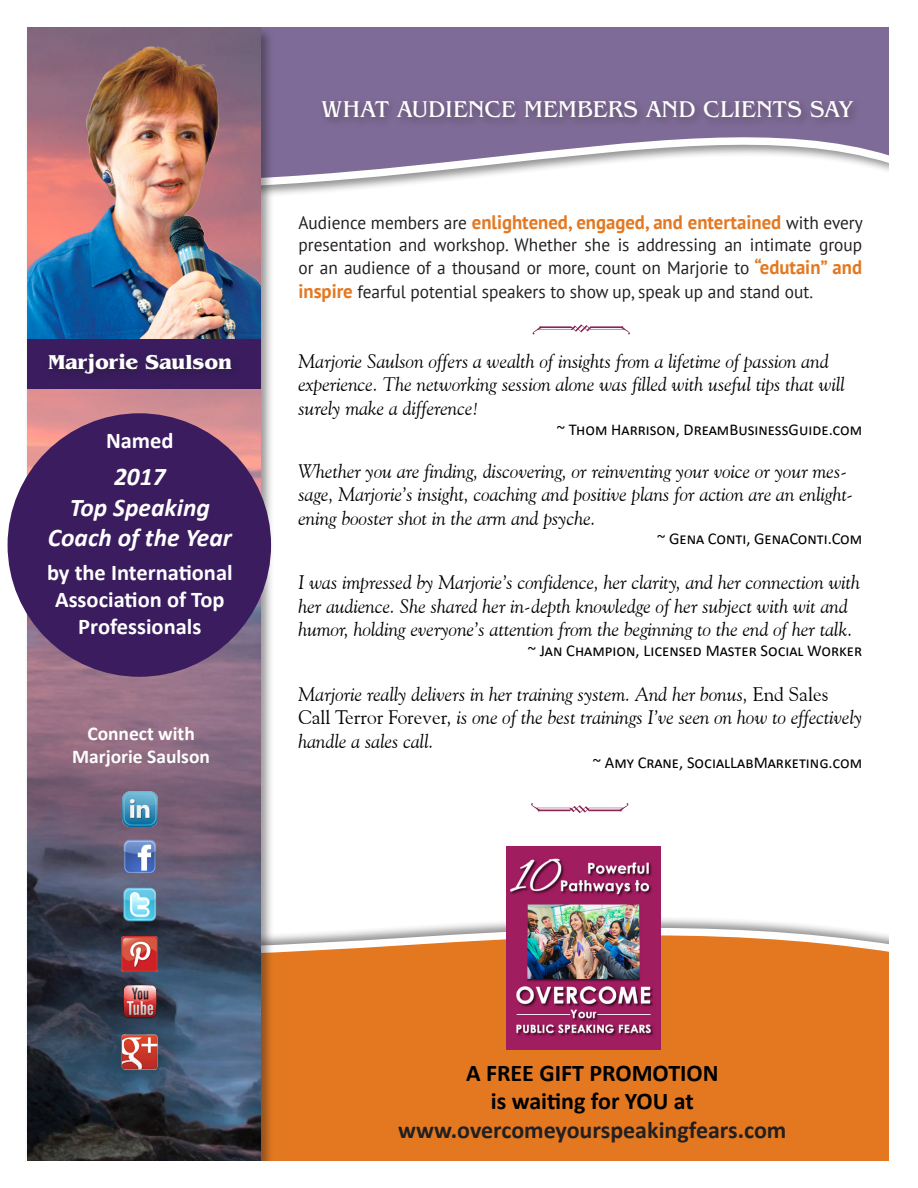
<style>
.page{position:relative;width:918px;height:1188px;background:#fff}
.page>*{position:absolute;margin:0;border:0;box-sizing:border-box;transform-origin:0 0}
.t1{font:italic 700 25.5px/30.6px "Calibri";color:#fff;text-align:center}
.t2{font:700 24px "Calibri";color:#000}
.t3{font:700 24px "Calibri";color:#231f20}
.t4{font:24px "Benguiat";color:#fff}
.t5{font:700 22.5px/27px "Calibri";color:#fff;text-align:center}
.t6{font:700 21px "Benguiat";color:#fff}
.quote{font:italic 19.5px/23.4px "Goudy Old Style BT";color:#000}
.t7{font:700 19.5px "PT Sans";color:#e37821;scale:.96 1}
.t8{font:700 19.5px "Calibri";color:#fff}
.t9{font:18px/23.4px "PT Sans";color:#231f20;text-align:justify;scale:.96 1}
.author{font:16.5px "Calibri";color:#000}
.s1{font-weight:400;font-size:18px;color:#231f20}
.s2{font-weight:700;font-size:19.5px;color:#e37821}
.s3{font-style:normal}
</style>
<div class="page">
<svg style="left:274px;top:803px;width:615px;height:358px;fill:#e37821"></svg>
<svg style="left:274px;top:27px;width:615px;height:168px;fill:#7f6b97"></svg>
<img style="left:507px;top:847px;width:153px;height:203px">
<div style="left:318px;top:96px;width:546px;height:33px;background:#79668f"></div>
<svg style="left:533px;top:324px;width:97px;height:10px"></svg>
<svg style="left:531px;top:803px;width:97px;height:10px"></svg>
<div style="left:24px;top:26px;width:250px;height:1162px;background:#231f20;opacity:.45"></div>
<img style="left:27px;top:389px;width:234px;height:772px">
<img style="left:27px;top:27px;width:234px;height:312px">
<div style="left:27px;top:339px;width:234px;height:50px;background:#3a1c5f"></div>
<div style="left:45px;top:349px;width:197px;height:35px;background:#231f20;opacity:.5"></div>
<img style="left:122px;top:840px;width:35px;height:35px">
<img style="left:122px;top:791px;width:35px;height:35px">
<img style="left:122px;top:936px;width:35px;height:35px">
<img style="left:122px;top:888px;width:35px;height:35px">
<img style="left:122px;top:984px;width:35px;height:35px">
<img style="left:122px;top:1035px;width:35px;height:35px">
<div style="left:0;top:1161px;width:918px;height:27px;background:#fff"></div>
<div style="left:8px;top:413px;width:263px;height:264px;background:#3a1c5f;border-radius:50%"></div>
<p class="t6" style="left:48px;top:350px;width:185px">Marjorie Saulson</p>
<p class="t5" style="left:106px;top:427px;width:69px">Named</p>
<p class="t1" style="left:114px;top:461px;width:53px">2017</p>
<p class="t1" style="left:48px;top:491px;width:185px">Top Speaking<br>Coach of the Year</p>
<p class="t5" style="left:47px;top:559px;width:187px">by the International<br>Association of Top<br>Professionals</p>
<p class="t8" style="left:87px;top:719px;width:109px">Connect with</p>
<p class="t8" style="left:72px;top:743px;width:139px">Marjorie Saulson</p>
<p class="t4" style="left:321px;top:96px;width:534px">WHAT AUDIENCE MEMBERS AND CLIENTS SAY</p>
<p class="t7" style="left:298px;top:210px;width:589px"><span class="s1">Audience members are</span> enlightened, engaged, and entertained <span class="s1">with every</span></p>
<p class="t9" style="left:298px;top:233px;width:589px">presentation and workshop. Whether she is addressing an intimate group or an audience of a thousand or more, count on Marjorie to <span class="s2">“edutain” and inspire</span> fearful potential speakers to show up, speak up and stand out.</p>
<p class="quote" style="left:298px;top:349px;width:548px">Marjorie Saulson offers a wealth of insights from a lifetime of passion and experience. The networking session alone was filled with useful tips that will surely make a difference!</p>
<p class="author" style="left:557px;top:418px;width:307px">~ Thom Harrison, DreamBusinessGuide.com</p>
<p class="quote" style="left:298px;top:459px;width:556px">Whether you are finding, discovering, or reinventing your voice or your mes&shy;sage, Marjorie’s insight, coaching and positive plans for action are an enlight&shy;ening booster shot in the arm and psyche.</p>
<p class="author" style="left:657px;top:527px;width:207px">~ Gena Conti, GenaConti.Com</p>
<p class="quote" style="left:298px;top:571px;width:563px">I was impressed by Marjorie’s confidence, her clarity, and her connection with her audience. She shared her in-depth knowledge of her subject with wit and humor, holding everyone’s attention from the beginning to the end of her talk.</p>
<p class="author" style="left:528px;top:639px;width:336px">~ Jan Champion, Licensed Master Social Worker</p>
<p class="quote" style="left:298px;top:682px;width:565px">Marjorie really delivers in her training system. And her bonus, <span class="s3">End Sales<br>Call Terror Forever</span>, is one of the best trainings I’ve seen on how to effectively handle a sales call.</p>
<p class="author" style="left:593px;top:751px;width:271px">~ Amy Crane, SocialLabMarketing.com</p>
<p class="t2" style="left:466px;top:1056px;width:254px">A FREE GIFT PROMOTION</p>
<p class="t2" style="left:491px;top:1085px;width:204px">is waiting for YOU at</p>
<p class="t3" style="left:398px;top:1113px;width:390px">www.overcomeyourspeakingfears.com</p>
</div>
